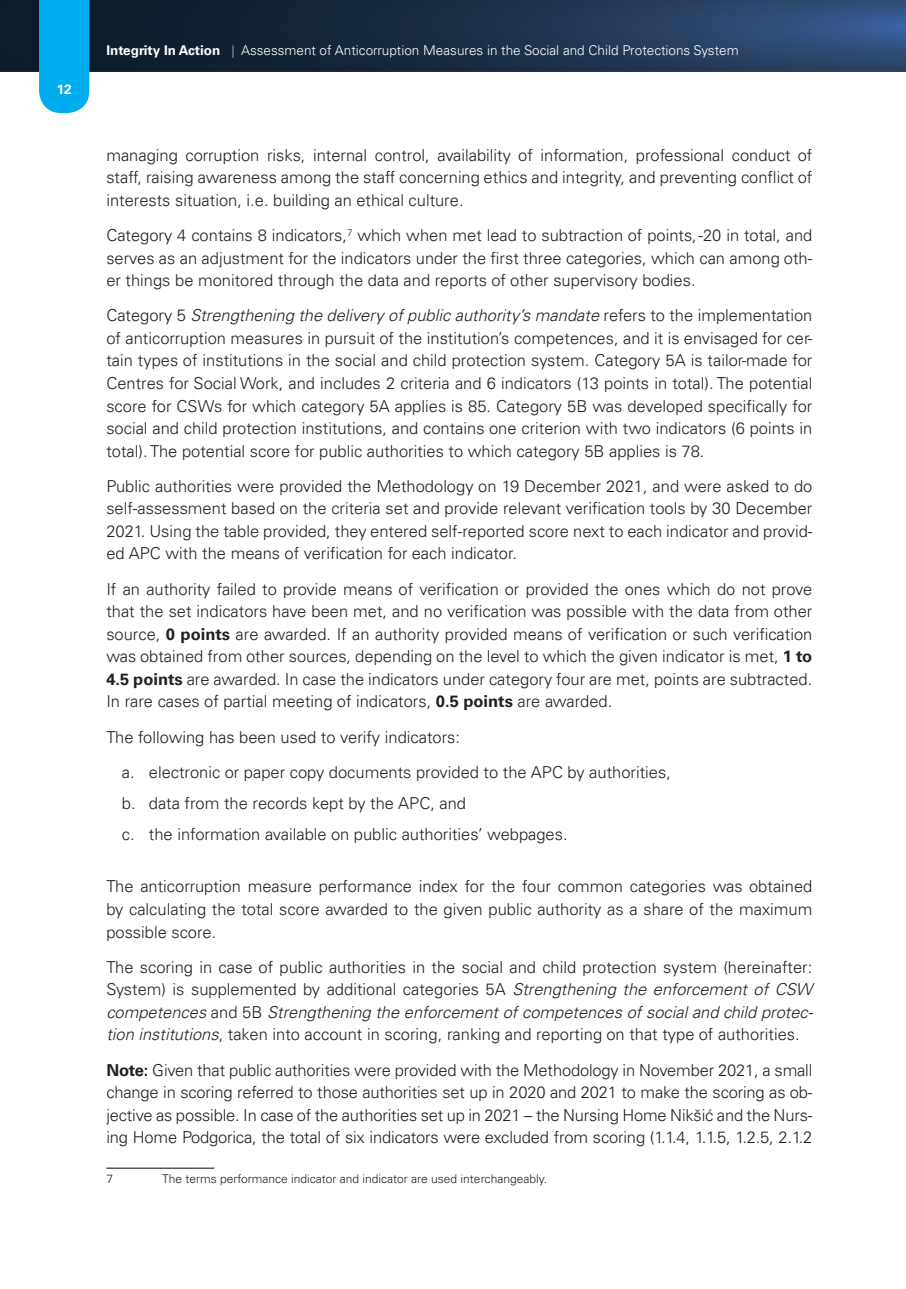
<style>
.page{position:relative;width:906px;height:1289px;background:#fff}
.page>*{position:absolute;margin:0;border:0;box-sizing:border-box;transform-origin:0 0}
.t1{font:300 16.5px/22.5px "Univers LT Pro 45";color:#231f20;text-align:justify}
.t2{font:300 13.5px "Univers LT Pro 45";color:#fff}
.t3{font:700 13.5px "Univers LT Pro 65";color:#fff}
.t4{font:300 12px "Univers LT Pro 45";color:#231f20}
.s1{font-family:"Univers LT Pro 65";font-weight:700}
.s2{font-family:"Times New Roman";font-weight:400}
.s3{font-style:italic}
</style>
<div class="page">
<svg style="left:0;top:0;width:906px;height:72px;background:#1d324c"></svg>
<div style="left:39px;top:0;width:50px;height:113px;background:#00aeef"></div>
<hr style="left:106px;top:1167px;width:108px;height:1px;background:#57585a">
<p class="t3" style="left:57px;top:79px;width:17px">12</p>
<p class="t2" style="left:106px;top:41px;width:634px"><span class="s1">Integrity In Action</span> <span class="s2">|</span> Assessment of Anticorruption Measures in the Social and Child Protections System</p>
<p class="t1" style="left:106px;top:143px;width:707px">managing corruption risks, internal control, availability of information, professional conduct of staff, raising awareness among the staff concerning ethics and integrity, and preventing conflict of interests situation, i.e. building an ethical culture.</p>
<p class="t1" style="left:106px;top:223px;width:707px">Category 4 contains 8 indicators,<sup>7</sup> which when met lead to subtraction of points, -20 in total, and serves as an adjustment for the indicators under the first three categories, which can among oth&shy;er things be monitored through the data and reports of other supervisory bodies.</p>
<p class="t1" style="left:106px;top:304px;width:707px">Category 5 <span class="s3">Strengthening the delivery of public authority’s mandate</span> refers to the implementation of anticorruption measures in pursuit of the institution’s competences, and it is envisaged for cer&shy;tain types of institutions in the social and child protection system. Category 5A is tailor-made for Centres for Social Work, and includes 2 criteria and 6 indicators (13 points in total). The potential score for CSWs for which category 5A applies is 85. Category 5B was developed specifically for social and child protection institutions, and contains one criterion with two indicators (6 points in total). The potential score for public authorities to which category 5B applies is 78.</p>
<p class="t1" style="left:106px;top:474px;width:707px">Public authorities were provided the Methodology on 19 December 2021, and were asked to do self-assessment based on the criteria set and provide relevant verification tools by 30 December 2021. Using the table provided, they entered self-reported score next to each indicator and provid&shy;ed APC with the means of verification for each indicator.</p>
<p class="t1" style="left:106px;top:577px;width:707px">If an authority failed to provide means of verification or provided the ones which do not prove that the set indicators have been met, and no verification was possible with the data from other source, <span class="s1">0 points</span> are awarded. If an authority provided means of verification or such verification was obtained from other sources, depending on the level to which the given indicator is met, <span class="s1">1 to 4.5 points</span> are awarded. In case the indicators under category four are met, points are subtracted.<br>In rare cases of partial meeting of indicators, <span class="s1">0.5 points</span> are awarded.</p>
<p class="t1" style="left:122px;top:718px;width:550px;line-height:35.2px;text-indent:-16px">The following has been used to verify indicators:<br>a. electronic or paper copy documents provided to the APC by authorities,</p>
<p class="t1" style="left:122px;top:787px;width:447px;line-height:31px">b. data from the records kept by the APC, and<br>c. the information available on public authorities’ webpages.</p>
<p class="t1" style="left:106px;top:875px;width:707px">The anticorruption measure performance index for the four common categories was obtained by calculating the total score awarded to the given public authority as a share of the maximum possible score.</p>
<p class="t1" style="left:106px;top:955px;width:708px">The scoring in case of public authorities in the social and child protection system (hereinafter:<br>System) is supplemented by additional categories 5A <span class="s3">Strengthening the enforcement of CSW competences</span> and 5B <span class="s3">Strengthening the enforcement of competences of social and child protec&shy;tion institutions</span>, taken into account in scoring, ranking and reporting on that type of authorities.</p>
<p class="t1" style="left:106px;top:1058px;width:707px"><span class="s1">Note:</span> Given that public authorities were provided with the Methodology in November 2021, a small change in scoring referred to those authorities set up in 2020 and 2021 to make the scoring as ob&shy;jective as possible. In case of the authorities set up in 2021 – the Nursing Home Nikšić and the Nurs&shy;ing Home Podgorica, the total of six indicators were excluded from scoring (1.1.4, 1.1.5, 1.2.5, 2.1.2</p>
<p class="t4" style="left:106px;top:1170px;width:8px">7</p>
<p class="t4" style="left:162px;top:1170px;width:386px">The terms performance indicator and indicator are used interchangeably.</p>
</div>
